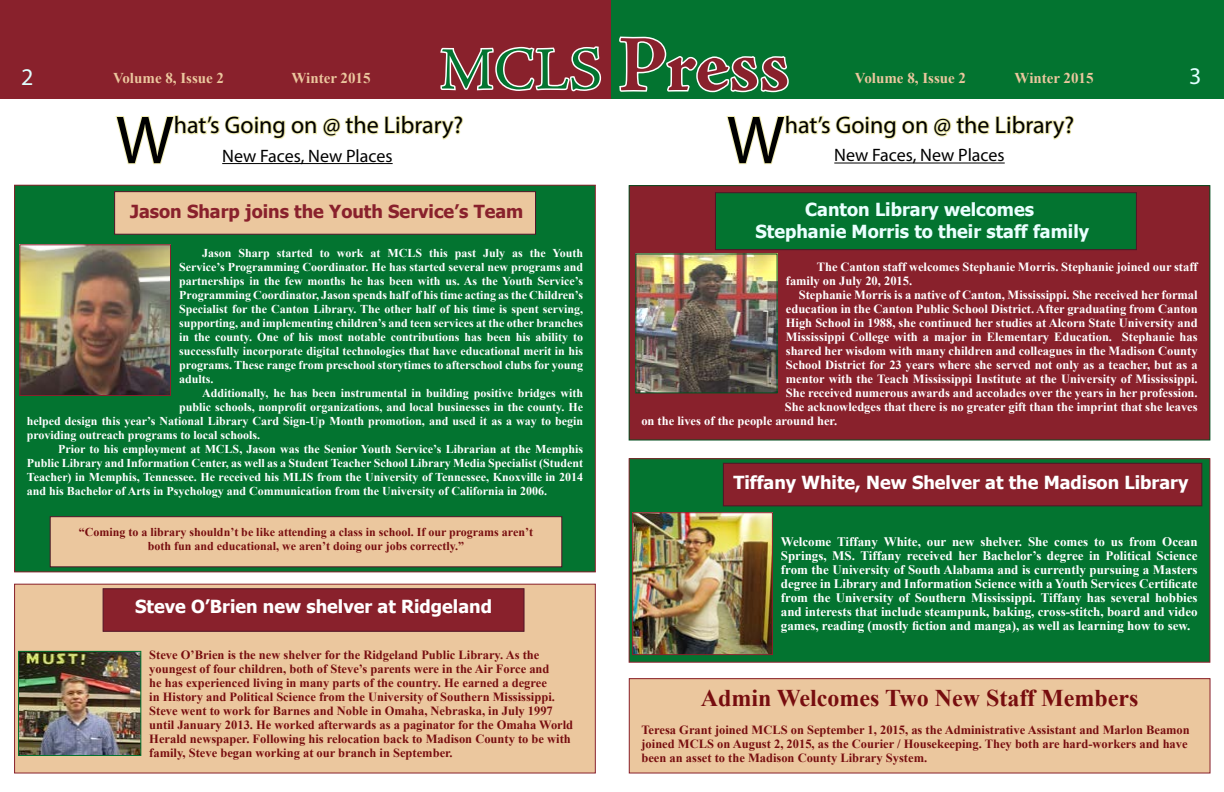
<style>
.page{position:relative;width:1224px;height:792px;background:#fff}
.page>*{position:absolute;margin:0;border:0;box-sizing:border-box;transform-origin:0 0}
.t1{font:700 80px "Adobe Jenson Pro";letter-spacing:-.01em;color:#89212c}
.t2{font:68.5px "Myriad Pro";color:#000}
.t3{font:24px "Myriad Pro";color:#000}
.t4{font:700 24px "Times New Roman";color:#770d0f}
.t5{font:24px "Myriad Pro";color:#e0ffff}
.t6{font:700 18px "Tahoma";color:#fff}
.t7{font:700 18px/21.6px "Tahoma";color:#ebffff;text-align:center}
.t8{font:18px "Myriad Pro";color:#000}
.t9{font:700 18px "Tahoma";color:#89212c}
.t10{font:700 15px "Times New Roman";color:#ebc79e}
.t11{font:700 13px/14px "Times New Roman";color:#fff;text-align:justify}
.t12{font:700 12.5px/14px "Times New Roman";color:#770d0f}
.t13{font:700 12.5px/14px "Times New Roman";color:#fff}
.t14{font:700 12px/14px "Times New Roman";color:#fff;text-align:justify}
.t15{font:700 12px/14px "Times New Roman";color:#770d0f;text-align:center}
.s1{font-weight:400;font-size:60px;color:#037430}
.s2{font-style:inherit}
</style>
<div class="page">
<div style="left:0;top:0;width:612px;height:99px;background:#89212c"></div>
<div style="left:612px;top:0;width:612px;height:99px;background:#037430"></div>
<svg style="left:114px;top:115px;width:350px;height:70px"></svg>
<hr style="left:222px;top:163px;width:171px;height:1px;background:#000">
<svg style="left:440px;top:46px;width:162px;height:46px"></svg>
<svg style="left:619px;top:36px;width:170px;height:57px"></svg>
<div style="left:15px;top:185px;width:580px;height:387px;background:#037430"></div>
<img style="left:21px;top:246px;width:148px;height:148px">
<div style="left:19px;top:244px;width:152px;height:152px;border:1px solid #89212c"></div>
<div style="left:50px;top:516px;width:512px;height:51px;background:#ebc79e;border:1px solid #511427"></div>
<div style="left:114px;top:191px;width:422px;height:44px;background:#ebc79e;border:1px solid #511427"></div>
<div style="left:15px;top:584px;width:580px;height:189px;background:#ebc79e"></div>
<div style="left:14px;top:584px;width:582px;height:190px;border:1px solid #89212c"></div>
<div style="left:103px;top:588px;width:422px;height:44px;background:#89212c;border:1px solid #511427"></div>
<div style="left:629px;top:186px;width:581px;height:254px;background:#89212c"></div>
<div style="left:715px;top:192px;width:422px;height:58px;background:#037430;border:1px solid #511427"></div>
<div style="left:629px;top:459px;width:581px;height:203px;background:#037430"></div>
<div style="left:629px;top:458px;width:581px;height:205px;border:1px solid #89212c"></div>
<div style="left:723px;top:463px;width:479px;height:43px;background:#89212c;border:1px solid #511427"></div>
<img style="left:634px;top:514px;width:137px;height:139px">
<div style="left:632px;top:512px;width:141px;height:143px;border:1px solid #89212c"></div>
<img style="left:637px;top:255px;width:139px;height:136px">
<div style="left:635px;top:253px;width:143px;height:140px;border:1px solid #034f20"></div>
<svg style="left:725px;top:115px;width:350px;height:79px"></svg>
<hr style="left:834px;top:163px;width:171px;height:1px;background:#000">
<div style="left:629px;top:679px;width:581px;height:94px;background:#ebc79e"></div>
<div style="left:629px;top:678px;width:582px;height:96px;border:1px solid #89212c"></div>
<img style="left:20px;top:653px;width:119px;height:101px">
<div style="left:18px;top:651px;width:123px;height:105px;border:1px solid #037430"></div>
<h1 class="t1" style="left:440px;top:19px;width:351px"><span class="s1">MCLS</span> Press</h1>
<h3 class="t5" style="left:21px;top:62px;width:14px">2</h3>
<p class="t10" style="left:113px;top:68px;width:113px">Volume <span class="s2">8</span>, Issue 2</p>
<h3 class="t5" style="left:1189px;top:61px;width:14px">3</h3>
<h2 class="t2" style="left:116px;top:98px;width:59px">W</h2>
<h3 class="t3" style="left:174px;top:110px;width:291px">hat’s Going on @ the Library?</h3>
<p class="t10" style="left:292px;top:67px;width:81px">Winter 2015</p>
<p class="t10" style="left:855px;top:68px;width:113px">Volume 8, Issue 2</p>
<p class="t10" style="left:1015px;top:68px;width:81px">Winter 2015</p>
<h2 class="t2" style="left:727px;top:98px;width:59px">W</h2>
<h3 class="t3" style="left:785px;top:110px;width:291px">hat’s Going on @ the Library?</h3>
<h3 class="t8" style="left:834px;top:144px;width:172px">New Faces, New Places</h3>
<h3 class="t8" style="left:222px;top:145px;width:172px">New Faces, New Places</h3>
<h3 class="t9" style="left:130px;top:199px;width:395px">Jason Sharp joins the Youth Service’s Team</h3>
<p class="t14" style="left:179px;top:246px;width:405px;text-indent:23px">Jason Sharp started to work at MCLS this past July as the Youth Service’s Programming Coordinator. He has started several new programs and partnerships in the few months he has been with us. As the Youth Service’s Programming Coordinator, Jason spends half of his time acting as the Children’s Specialist for the Canton Library. The other half of his time is spent serving, supporting, and implementing children’s and teen services at the other branches in the county. One of his most notable contributions has been his ability to successfully incorporate digital technologies that have educational merit in his programs. These range from preschool storytimes to afterschool clubs for young adults.</p>
<p class="t14" style="left:202px;top:386px;width:382px">Additionally, he has been instrumental in building positive bridges with</p>
<p class="t14" style="left:179px;top:400px;width:405px">public schools, nonprofit organizations, and local businesses in the county. He</p>
<p class="t14" style="left:27px;top:414px;width:558px">helped design this year’s National Library Card Sign-Up Month promotion, and used it as a way to begin</p>
<p class="t14" style="left:27px;top:428px;width:235px">providing outreach programs to local schools.</p>
<p class="t14" style="left:58px;top:442px;width:526px">Prior to his employment at MCLS, Jason was the Senior Youth Service’s Librarian at the Memphis</p>
<p class="t14" style="left:27px;top:456px;width:558px">Public Library and Information Center, as well as a Student Teacher School Library Media Specialist (Student</p>
<p class="t14" style="left:27px;top:470px;width:558px">Teacher) in Memphis, Tennessee. He received his MLIS from the University of Tennessee, Knoxville in 2014</p>
<p class="t14" style="left:27px;top:484px;width:522px">and his Bachelor of Arts in Psychology and Communication from the University of California in 2006.</p>
<p class="t15" style="left:79px;top:525px;width:456px">“Coming to a library shouldn’t be like attending a class in school. If our programs aren’t both fun and educational, we aren’t doing our jobs correctly.”</p>
<h3 class="t6" style="left:135px;top:594px;width:358px">Steve O’Brien new shelver at Ridgeland</h3>
<p class="t12" style="left:149px;top:648px;width:425px">Steve O’Brien is the new shelver for the Ridgeland Public Library. As the youngest of four children, both of Steve’s parents were in the Air Force and<br>he has experienced living in many parts of the country. He earned a degree<br>in History and Political Science from the University of Southern Mississippi.<br>Steve went to work for Barnes and Noble in Omaha, Nebraska, in July 1997 until January 2013. He worked afterwards as a paginator for the Omaha World Herald newspaper. Following his relocation back to Madison County to be with family, Steve began working at our branch in September.</p>
<h3 class="t7" style="left:756px;top:198px;width:335px">Canton Library welcomes<br>Stephanie Morris to their staff family</h3>
<p class="t13" style="left:786px;top:260px;width:413px;text-indent:31px">The Canton staff welcomes Stephanie Morris. Stephanie joined our staff family on July 20, 2015.</p>
<p class="t13" style="left:799px;top:288px;width:400px">Stephanie Morris is a native of Canton, Mississippi. She received her formal</p>
<p class="t13" style="left:786px;top:302px;width:413px">education in the Canton Public School District. After graduating from Canton</p>
<p class="t13" style="left:786px;top:316px;width:413px">High School in 1988, she continued her studies at Alcorn State University and</p>
<p class="t13" style="left:786px;top:330px;width:413px">Mississippi College with a major in Elementary Education. Stephanie has</p>
<p class="t13" style="left:786px;top:344px;width:413px">shared her wisdom with many children and colleagues in the Madison County</p>
<p class="t13" style="left:786px;top:358px;width:413px">School District for 23 years where she served not only as a teacher, but as a</p>
<p class="t13" style="left:786px;top:372px;width:413px">mentor with the Teach Mississippi Institute at the University of Mississippi.</p>
<p class="t13" style="left:786px;top:386px;width:413px">She received numerous awards and accolades over the years in her profession.</p>
<p class="t13" style="left:785px;top:400px;width:414px">She acknowledges that there is no greater gift than the imprint that she leaves</p>
<p class="t13" style="left:641px;top:414px;width:197px">on the lives of the people around her.</p>
<h3 class="t6" style="left:733px;top:470px;width:456px">Tiffany White, New Shelver at the Madison Library</h3>
<p class="t11" style="left:781px;top:534px;width:418px">Welcome Tiffany White, our new shelver. She comes to us from Ocean Springs, MS. Tiffany received her Bachelor’s degree in Political Science from the University of South Alabama and is currently pursuing a Masters degree in Library and Information Science with a Youth Services Certificate from the University of Southern Mississippi. Tiffany has several hobbies and interests that include steampunk, baking, cross-stitch, board and video games, reading (mostly fiction and manga), as well as learning how to sew.</p>
<h3 class="t4" style="left:701px;top:681px;width:439px">Admin Welcomes Two New Staff Members</h3>
<p class="t12" style="left:641px;top:722px;width:550px">Teresa Grant joined MCLS on September 1, 2015, as the Administrative Assistant and Marlon Beamon joined MCLS on August 2, 2015, as the Courier / Housekeeping. They both are hard-workers and have been an asset to the Madison County Library System.</p>
</div>
